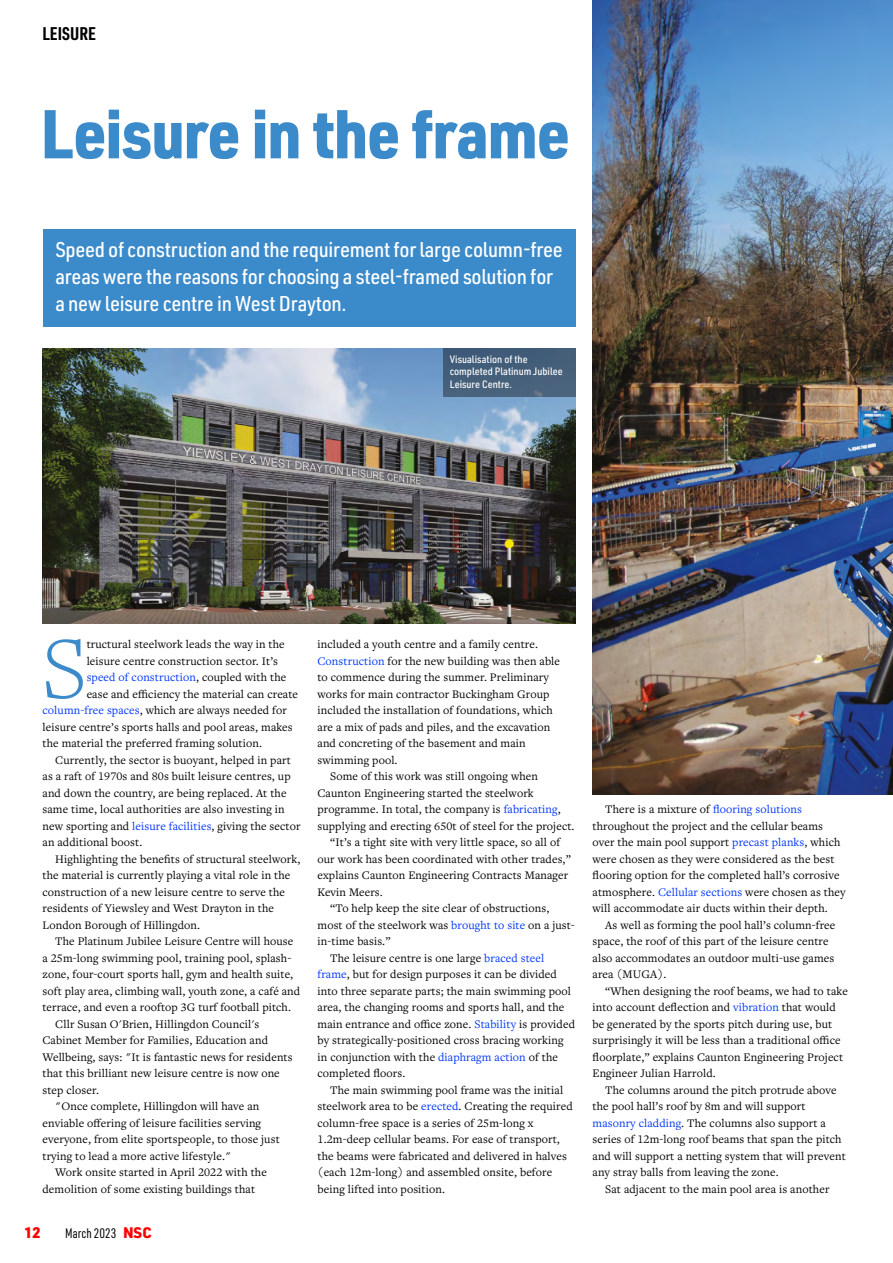
<style>
.page{position:relative;width:893px;height:1263px;background:#fff}
.page>*{position:absolute;margin:0;border:0;box-sizing:border-box;transform-origin:0 0}
.t1{font:300 91.2px "Freight Text Pro";color:#3b8aca}
.t2{font:900 67.5px "URWDIN Semi Cond";letter-spacing:-.015em;color:#3b8aca}
.t3{font:500 21px/27px "URWDIN Semi Cond";letter-spacing:-.015em;color:#fff}
.t4{font:700 18px "URWDIN Cond";color:#000}
.t5{font:900 15px "URWDIN";color:#f00}
.t6{font:13.5px "URWDIN Cond";color:#000}
.t7{font:12px/16.5px "Freight Text Pro";letter-spacing:.01em;color:#000}
.t8{font:12px "Freight Text Pro";letter-spacing:.01em;color:#0036ff}
.t9{font:500 10.5px/12.6px "URWDIN Semi Cond";color:#fff}
.s1{color:#000}
.s2{color:#0036ff}
.s3{font-family:"URWDIN";font-weight:900;font-size:15px;color:#f00}
</style>
<div class="page">
<img style="left:592px;top:0;width:301px;height:795px">
<div style="left:43px;top:230px;width:533px;height:97px;background:#3b8aca"></div>
<img style="left:42px;top:349px;width:533px;height:274px">
<div style="left:443px;top:349px;width:133px;height:48px;background:#45607a"></div>
<h3 class="t4" style="left:43px;top:22px;width:55px">LEISURE</h3>
<h2 class="t2" style="left:40px;top:87px;width:531px">Leisure in the frame</h2>
<h3 class="t3" style="left:55px;top:236px;width:509px">Speed of construction and the requirement for large column-free areas were the reasons for choosing a steel-framed solution for a new leisure centre in West Drayton.</h3>
<p class="t9" style="left:450px;top:352px;width:115px">Visualisation of the completed Platinum Jubilee<br>Leisure Centre.</p>
<h1 class="t1" style="left:43px;top:609px;width:45px">S</h1>
<p class="t7" style="left:87px;top:635px;width:200px">tructural steelwork leads the way in the</p>
<p class="t7" style="left:87px;top:652px;width:193px">leisure centre construction sector. It’s</p>
<p class="t8" style="left:87px;top:669px;width:201px">speed of construction<span class="s1">, coupled with the</span></p>
<p class="t7" style="left:87px;top:685px;width:213px">ease and efficiency the material can create</p>
<p class="t7" style="left:43px;top:701px;width:246px"><span class="s2">column-free spaces</span>, which are always needed for</p>
<p class="t7" style="left:43px;top:718px;width:252px">leisure centre’s sports halls and pool areas, makes</p>
<p class="t7" style="left:43px;top:734px;width:221px">the material the preferred framing solution.</p>
<p class="t7" style="left:55px;top:751px;width:237px">Currently, the sector is buoyant, helped in part</p>
<p class="t7" style="left:43px;top:767px;width:250px">as a raft of 1970s and 80s built leisure centres, up</p>
<p class="t7" style="left:43px;top:784px;width:246px">and down the country, are being replaced. At the</p>
<p class="t7" style="left:43px;top:800px;width:244px">same time, local authorities are also investing in</p>
<p class="t7" style="left:43px;top:817px;width:259px">new sporting and <span class="s2">leisure facilities</span>, giving the sector</p>
<p class="t7" style="left:43px;top:833px;width:101px">an additional boost.</p>
<p class="t7" style="left:55px;top:850px;width:247px">Highlighting the benefits of structural steelwork,</p>
<p class="t7" style="left:43px;top:866px;width:249px">the material is currently playing a vital role in the</p>
<p class="t7" style="left:43px;top:883px;width:244px">construction of a new leisure centre to serve the</p>
<p class="t7" style="left:43px;top:899px;width:233px">residents of Yiewsley and West Drayton in the</p>
<p class="t7" style="left:43px;top:916px;width:159px">London Borough of Hillingdon.</p>
<p class="t7" style="left:55px;top:932px;width:240px">The Platinum Jubilee Leisure Centre will house</p>
<p class="t7" style="left:43px;top:949px;width:250px">a 25m-long swimming pool, training pool, splash-</p>
<p class="t7" style="left:43px;top:965px;width:252px">zone, four-court sports hall, gym and health suite,</p>
<p class="t7" style="left:43px;top:982px;width:259px">soft play area, climbing wall, youth zone, a café and</p>
<p class="t7" style="left:43px;top:998px;width:250px">terrace, and even a rooftop 3G turf football pitch.</p>
<p class="t7" style="left:55px;top:1015px;width:206px">Cllr Susan O'Brien, Hillingdon Council's</p>
<p class="t7" style="left:43px;top:1031px;width:227px">Cabinet Member for Families, Education and</p>
<p class="t7" style="left:43px;top:1048px;width:252px">Wellbeing, says: "It is fantastic news for residents</p>
<p class="t7" style="left:43px;top:1064px;width:239px">that this brilliant new leisure centre is now one</p>
<p class="t7" style="left:43px;top:1081px;width:58px">step closer.</p>
<p class="t7" style="left:55px;top:1097px;width:206px">"Once complete, Hillingdon will have an</p>
<p class="t7" style="left:43px;top:1114px;width:220px">enviable offering of leisure facilities serving</p>
<p class="t7" style="left:43px;top:1130px;width:239px">everyone, from elite sportspeople, to those just</p>
<p class="t7" style="left:43px;top:1147px;width:190px">trying to lead a more active lifestyle."</p>
<p class="t7" style="left:55px;top:1163px;width:213px">Work onsite started in April 2022 with the</p>
<p class="t7" style="left:43px;top:1180px;width:214px">demolition of some existing buildings that</p>
<p class="t5" style="left:24px;top:1222px;width:18px">12</p>
<p class="t6" style="left:65px;top:1224px;width:88px">March 2023 <span class="s3">NSC</span></p>
<p class="t7" style="left:318px;top:635px;width:222px">included a youth centre and a family centre.</p>
<p class="t7" style="left:318px;top:652px;width:244px"><span class="s2">Construction</span> for the new building was then able</p>
<p class="t7" style="left:318px;top:668px;width:233px">to commence during the summer. Preliminary</p>
<p class="t7" style="left:318px;top:685px;width:233px">works for main contractor Buckingham Group</p>
<p class="t7" style="left:318px;top:701px;width:237px">included the installation of foundations, which</p>
<p class="t7" style="left:318px;top:718px;width:234px">are a mix of pads and piles, and the excavation</p>
<p class="t7" style="left:318px;top:734px;width:210px">and concreting of the basement and main</p>
<p class="t7" style="left:318px;top:751px;width:82px">swimming pool.</p>
<p class="t7" style="left:330px;top:767px;width:209px">Some of this work was still ongoing when</p>
<p class="t7" style="left:318px;top:784px;width:218px">Caunton Engineering started the steelwork</p>
<p class="t7" style="left:318px;top:800px;width:245px">programme. In total, the company is <span class="s2">fabricating</span>,</p>
<p class="t7" style="left:318px;top:817px;width:259px">supplying and erecting 650t of steel for the project.</p>
<p class="t7" style="left:330px;top:833px;width:231px">“It’s a tight site with very little space, so all of</p>
<p class="t7" style="left:318px;top:850px;width:255px">our work has been coordinated with other trades,”</p>
<p class="t7" style="left:318px;top:866px;width:252px">explains Caunton Engineering Contracts Manager</p>
<p class="t7" style="left:318px;top:883px;width:67px">Kevin Meers.</p>
<p class="t7" style="left:330px;top:899px;width:221px">“To help keep the site clear of obstructions,</p>
<p class="t7" style="left:318px;top:916px;width:259px">most of the steelwork was <span class="s2">brought to site</span> on a just-</p>
<p class="t7" style="left:318px;top:932px;width:74px">in-time basis.”</p>
<p class="t7" style="left:330px;top:949px;width:215px">The leisure centre is one large <span class="s2">braced steel</span></p>
<p class="t7" style="left:318px;top:965px;width:241px"><span class="s2">frame</span>, but for design purposes it can be divided</p>
<p class="t7" style="left:318px;top:982px;width:255px">into three separate parts; the main swimming pool</p>
<p class="t7" style="left:318px;top:998px;width:248px">area, the changing rooms and sports hall, and the</p>
<p class="t7" style="left:318px;top:1015px;width:259px">main entrance and office zone. <span class="s2">Stability</span> is provided</p>
<p class="t7" style="left:318px;top:1031px;width:247px">by strategically-positioned cross bracing working</p>
<p class="t7" style="left:318px;top:1048px;width:242px">in conjunction with the <span class="s2">diaphragm action</span> of the</p>
<p class="t7" style="left:318px;top:1064px;width:89px">completed floors.</p>
<p class="t7" style="left:330px;top:1081px;width:234px">The main swimming pool frame was the initial</p>
<p class="t7" style="left:318px;top:1097px;width:257px">steelwork area to be <span class="s2">erected</span>. Creating the required</p>
<p class="t7" style="left:318px;top:1114px;width:218px">column-free space is a series of 25m-long x</p>
<p class="t7" style="left:318px;top:1130px;width:244px">1.2m-deep cellular beams. For ease of transport,</p>
<p class="t7" style="left:318px;top:1147px;width:251px">the beams were fabricated and delivered in halves</p>
<p class="t7" style="left:318px;top:1163px;width:236px">(each 12m-long) and assembled onsite, before</p>
<p class="t7" style="left:318px;top:1180px;width:129px">being lifted into position.</p>
<p class="t7" style="left:593px;top:800px;width:255px;text-indent:13px">There is a mixture of <span class="s2">flooring solutions </span>throughout the project and the cellular beams over the main pool support <span class="s2">precast planks</span>, which were chosen as they were considered as the best flooring option for the completed hall’s corrosive atmosphere. <span class="s2">Cellular sections</span> were chosen as they will accommodate air ducts within their depth.</p>
<p class="t7" style="left:593px;top:916px;width:244px;text-indent:13px">As well as forming the pool hall’s column-free space, the roof of this part of the leisure centre also accommodates an outdoor multi-use games area (MUGA).</p>
<p class="t7" style="left:593px;top:982px;width:257px;text-indent:13px">“When designing the roof beams, we had to take into account deflection and <span class="s2">vibration</span> that would be generated by the sports pitch during use, but surprisingly it will be less than a traditional office floorplate,” explains Caunton Engineering Project Engineer Julian Harrold.</p>
<p class="t7" style="left:593px;top:1081px;width:255px;text-indent:13px">The columns around the pitch protrude above the pool hall’s roof by 8m and will support <span class="s2">masonry cladding</span>. The columns also support a series of 12m-long roof beams that span the pitch and will support a netting system that will prevent any stray balls from leaving the zone.</p>
<p class="t7" style="left:605px;top:1180px;width:226px">Sat adjacent to the main pool area is another</p>
</div>
